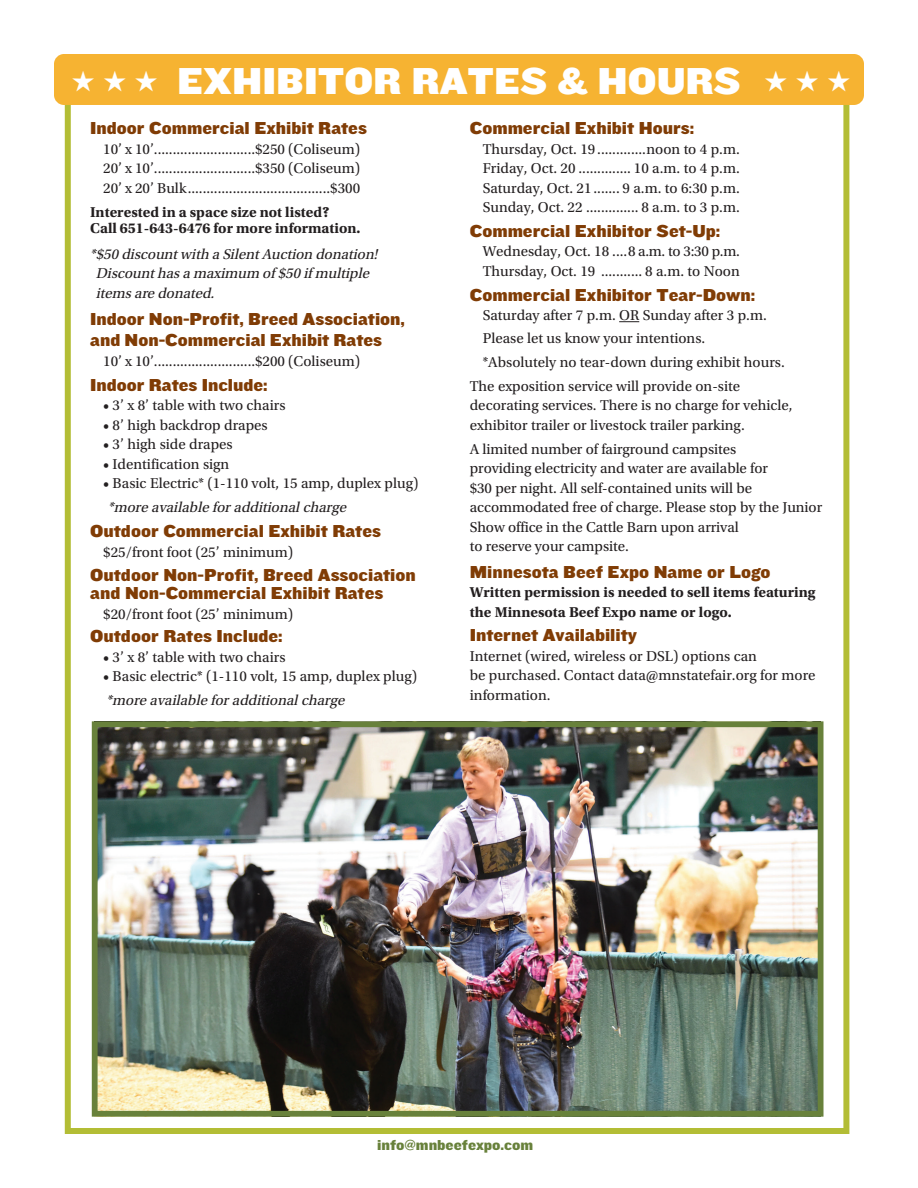
<style>
.page{position:relative;width:918px;height:1188px;background:#fff}
.page>*{position:absolute;margin:0;border:0;box-sizing:border-box;transform-origin:0 0}
.t1{font:39px "Knockout 72 Full Cruiserwt";color:#fff}
.t2{font:18px/21px "Knockout 72 Full Cruiserwt";color:#803c05}
.t3{font:15px/19.5px "Utopia Std";color:#231f20}
.t4{font:italic 15px/19.5px "Utopia Std";color:#231f20}
.t5{font:700 15px/16.5px "Utopia Std";color:#231f20}
.t6{font:15px "Knockout 72 Full Cruiserwt";color:#68813b}
</style>
<div class="page">
<svg style="left:619px;top:321px;width:20px;height:1px"></svg>
<div style="left:65px;top:72px;width:784px;height:1062px;border:6px solid #b3bd35"></div>
<div style="left:54px;top:54px;width:810px;height:51px;background:#f6b332;border-radius:10px"></div>
<img style="left:99px;top:728px;width:718px;height:382px">
<div style="left:92px;top:721px;width:732px;height:396px;border:6px solid #68813b"></div>
<h1 class="t1" style="left:72px;top:54px;width:781px">★ ★ ★ EXHIBITOR RATES &amp; HOURS ★ ★ ★</h1>
<p class="t2" style="left:90px;top:117px;width:278px">Indoor Commercial Exhibit Rates</p>
<p class="t3" style="left:103px;top:139px;width:259px;text-align:justify">10’ x 10’...........................$250 (Coliseum)<br>20’ x 10’...........................$350 (Coliseum)<br>20’ x 20’ Bulk......................................$300</p>
<p class="t5" style="left:90px;top:204px;width:272px">Interested in a space size not listed?<br>Call 651-643-6476 for more information.</p>
<p class="t4" style="left:96px;top:244px;width:287px;text-indent:-6px">*$50 discountwith a SilentAuction donation!<br>Discounthasa maximum of $50 if multiple itemsare donated.</p>
<p class="t2" style="left:90px;top:308px;width:316px">Indoor Non-Profit, Breed Association, and Non-Commercial Exhibit Rates</p>
<p class="t3" style="left:103px;top:352px;width:259px">10’ x 10’...........................$200 (Coliseum)</p>
<p class="t2" style="left:90px;top:374px;width:179px">Indoor Rates Include:</p>
<p class="t3" style="left:103px;top:396px;width:184px">• 3’ x 8’ table with two chairs</p>
<p class="t3" style="left:103px;top:415px;width:166px">• 8’ high backdrop drapes</p>
<p class="t3" style="left:103px;top:435px;width:131px">• 3’ high side drapes</p>
<p class="t3" style="left:103px;top:454px;width:128px">• Identification sign</p>
<p class="t3" style="left:103px;top:474px;width:317px">• Basic Electric* (1-110 volt, 15 amp, duplex plug)</p>
<p class="t4" style="left:108px;top:498px;width:243px">*more available foradditionalcharge</p>
<p class="t2" style="left:90px;top:520px;width:292px">Outdoor Commercial Exhibit Rates</p>
<p class="t3" style="left:103px;top:542px;width:192px">$25/front foot (25’ minimum)</p>
<p class="t2" style="left:90px;top:566px;width:327px;line-height:18px">Outdoor Non-Profit, Breed Association and Non-Commercial Exhibit Rates</p>
<p class="t3" style="left:103px;top:605px;width:192px">$20/front foot (25’ minimum)</p>
<p class="t2" style="left:90px;top:625px;width:194px">Outdoor Rates Include:</p>
<p class="t3" style="left:103px;top:647px;width:184px">• 3’ x 8’ table with two chairs</p>
<p class="t3" style="left:103px;top:667px;width:315px">• Basic electric* (1-110 volt, 15 amp, duplex plug)</p>
<p class="t4" style="left:107px;top:691px;width:243px">*more available foradditionalcharge</p>
<p class="t2" style="left:470px;top:117px;width:226px">Commercial Exhibit Hours:</p>
<p class="t3" style="left:483px;top:139px;width:259px;text-align:justify">Thursday, Oct. 19 .............noon to 4 p.m.<br>Friday, Oct. 20 .............. 10 a.m. to 4 p.m.<br>Saturday, Oct. 21 ....... 9 a.m. to 6:30 p.m.<br>Sunday, Oct. 22 .............. 8 a.m. to 3 p.m.</p>
<p class="t2" style="left:470px;top:220px;width:252px">Commercial Exhibitor Set-Up:</p>
<p class="t3" style="left:483px;top:242px;width:259px">Wednesday, Oct. 18 ....8 a.m. to 3:30 p.m.<br>Thursday, Oct. 19 ........... 8 a.m. to Noon</p>
<p class="t2" style="left:470px;top:284px;width:287px">Commercial Exhibitor Tear-Down:</p>
<p class="t3" style="left:483px;top:304px;width:286px;line-height:22.4px">Saturday after 7 p.m. OR Sunday after 3 p.m.<br>Please let us know your intentions.</p>
<p class="t3" style="left:470px;top:350px;width:317px;line-height:24px;text-indent:13px">*Absolutely no tear-down during exhibit hours.<br>The exposition service will provide on-site</p>
<p class="t3" style="left:470px;top:396px;width:324px">decorating services. There is no charge for vehicle, exhibitor trailer or livestock trailer parking.</p>
<p class="t3" style="left:470px;top:439px;width:354px">A limited number of fairground campsites<br>providing electricity and water are available for<br>$30 per night. All self-contained units will be accommodated free of charge. Please stop by the Junior Show office in the Cattle Barn upon arrival<br>to reserve your campsite.</p>
<p class="t2" style="left:470px;top:560px;width:302px">Minnesota Beef Expo Name or Logo</p>
<p class="t5" style="left:470px;top:583px;width:347px;line-height:19.5px">Written permission is needed to sell items featuring the Minnesota Beef Expo name or logo.</p>
<p class="t2" style="left:470px;top:624px;width:169px">Internet Availability</p>
<p class="t3" style="left:470px;top:647px;width:347px">Internet (wired, wireless or DSL) options can<br>be purchased. Contact data@mnstatefair.org for more information.</p>
<p class="t6" style="left:377px;top:1135px;width:158px">info@mnbeefexpo.com</p>
</div>
